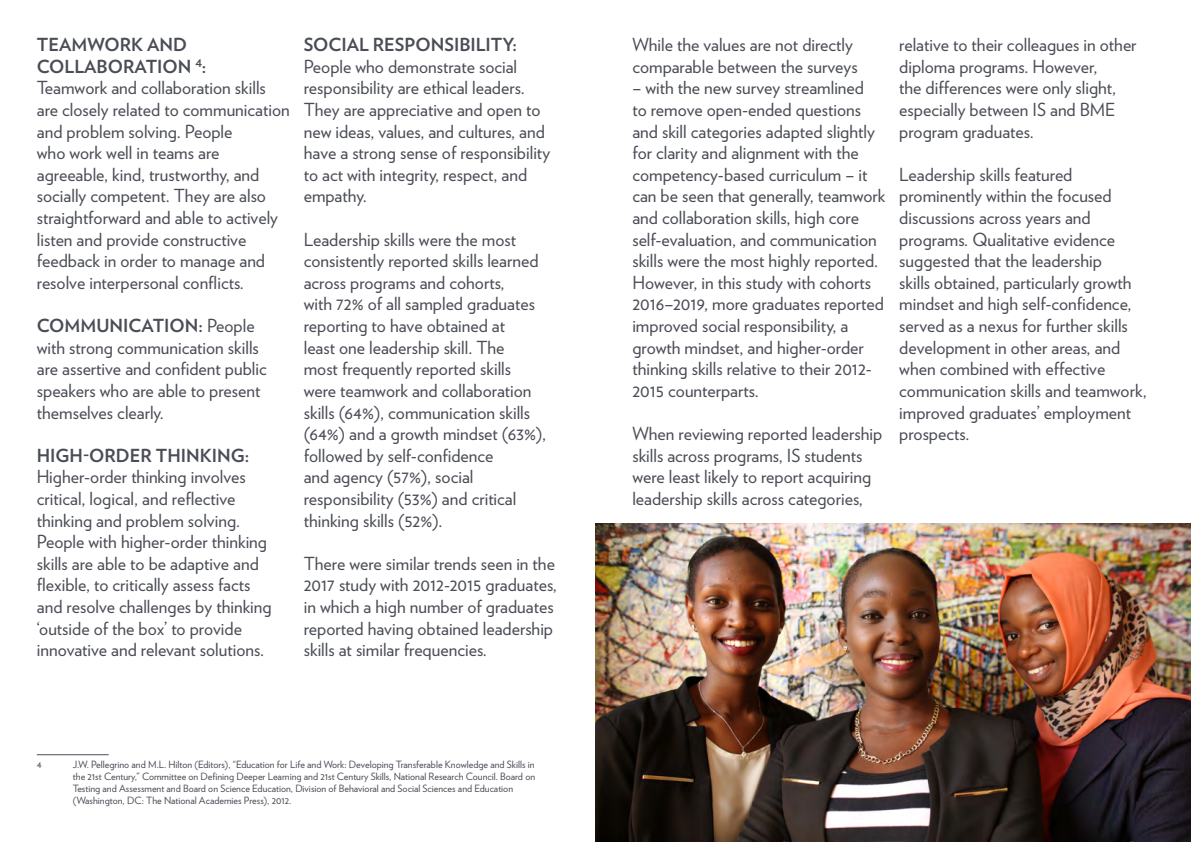
<style>
.page{position:relative;width:1191px;height:842px;background:#fff}
.page>*{position:absolute;margin:0;border:0;box-sizing:border-box;transform-origin:0 0}
.t1{font:18px/21.6px "Verlag";color:#4a4d56}
.t2{font:700 18px "Verlag";color:#4a4d56}
.t3{font:10px/12px "Verlag";color:#4a4d56}
.s1{font-weight:700}
</style>
<div class="page">
<img style="left:595px;top:524px;width:596px;height:318px">
<hr style="left:37px;top:754px;width:72px;height:1px;background:#4a4d56">
<p class="t1" style="left:37px;top:33px;width:254px"><span class="s1">TEAMWORK AND<br>COLLABORATION</span> <sup>4</sup><span class="s1">:<br></span>Teamwork and collaboration skills are closely related to communication and problem solving. People<br>who work well in teams are agreeable, kind, trustworthy, and socially competent. They are also straightforward and able to actively listen and provide constructive feedback in order to manage and resolve interpersonal conflicts.</p>
<p class="t1" style="left:37px;top:314px;width:231px"><span class="s1">COMMUNICATION:</span> People with strong communication skills are assertive and confident public speakers who are able to present themselves clearly.</p>
<p class="t2" style="left:37px;top:441px;width:214px">HIGH-ORDER THINKING:</p>
<p class="t1" style="left:37px;top:465px;width:236px">Higher-order thinking involves critical, logical, and reflective thinking and problem solving.<br>People with higher-order thinking skills are able to be adaptive and flexible, to critically assess facts and resolve challenges by thinking ‘outside of the box’ to provide innovative and relevant solutions.</p>
<p class="t2" style="left:304px;top:31px;width:215px">SOCIAL RESPONSIBILITY:</p>
<p class="t1" style="left:304px;top:55px;width:248px">People who demonstrate social responsibility are ethical leaders.<br>They are appreciative and open to new ideas, values, and cultures, and have a strong sense of responsibility to act with integrity, respect, and empathy.</p>
<p class="t1" style="left:304px;top:227px;width:244px">Leadership skills were the most consistently reported skills learned across programs and cohorts,<br>with 72% of all sampled graduates reporting to have obtained at<br>least one leadership skill. The<br>most frequently reported skills were teamwork and collaboration skills (64%), communication skills (64%) and a growth mindset (63%), followed by self-confidence<br>and agency (57%), social responsibility (53%) and critical thinking skills (52%).</p>
<p class="t1" style="left:304px;top:551px;width:255px">There were similar trends seen in the 2017 study with 2012-2015 graduates, in which a high number of graduates reported having obtained leadership skills at similar frequencies.</p>
<p class="t3" style="left:37px;top:758px;width:6px">4</p>
<p class="t3" style="left:73px;top:758px;width:464px">J.W. Pellegrino and M.L. Hilton (Editors), “Education for Life and Work: Developing Transferable Knowledge and Skills in the 21st Century,” Committee on Defining Deeper Learning and 21st Century Skills, National Research Council. Board on Testing and Assessment and Board on Science Education, Division of Behavioral and Social Sciences and Education (Washington, DC: The National Academies Press), 2012.</p>
<p class="t1" style="left:632px;top:33px;width:227px">While the values are not directly comparable between the surveys</p>
<p class="t1" style="left:632px;top:76px;width:255px">– with the new survey streamlined<br>to remove open-ended questions and skill categories adapted slightly for clarity and alignment with the competency-based curriculum – it can be seen that generally, teamwork and collaboration skills, high core self-evaluation, and communication skills were the most highly reported.<br>However, in this study with cohorts 2016–2019, more graduates reported improved social responsibility, a growth mindset, and higher-order thinking skills relative to their 2012- 2015 counterparts.</p>
<p class="t1" style="left:632px;top:422px;width:251px">When reviewing reported leadership skills across programs, IS students were least likely to report acquiring leadership skills across categories,</p>
<p class="t1" style="left:899px;top:33px;width:239px">relative to their colleagues in other diploma programs. However,<br>the differences were only slight, especially between IS and BME program graduates.</p>
<p class="t1" style="left:899px;top:163px;width:249px">Leadership skills featured prominently within the focused discussions across years and programs. Qualitative evidence suggested that the leadership<br>skills obtained, particularly growth mindset and high self-confidence, served as a nexus for further skills development in other areas, and when combined with effective communication skills and teamwork, improved graduates’ employment prospects.</p>
</div>
